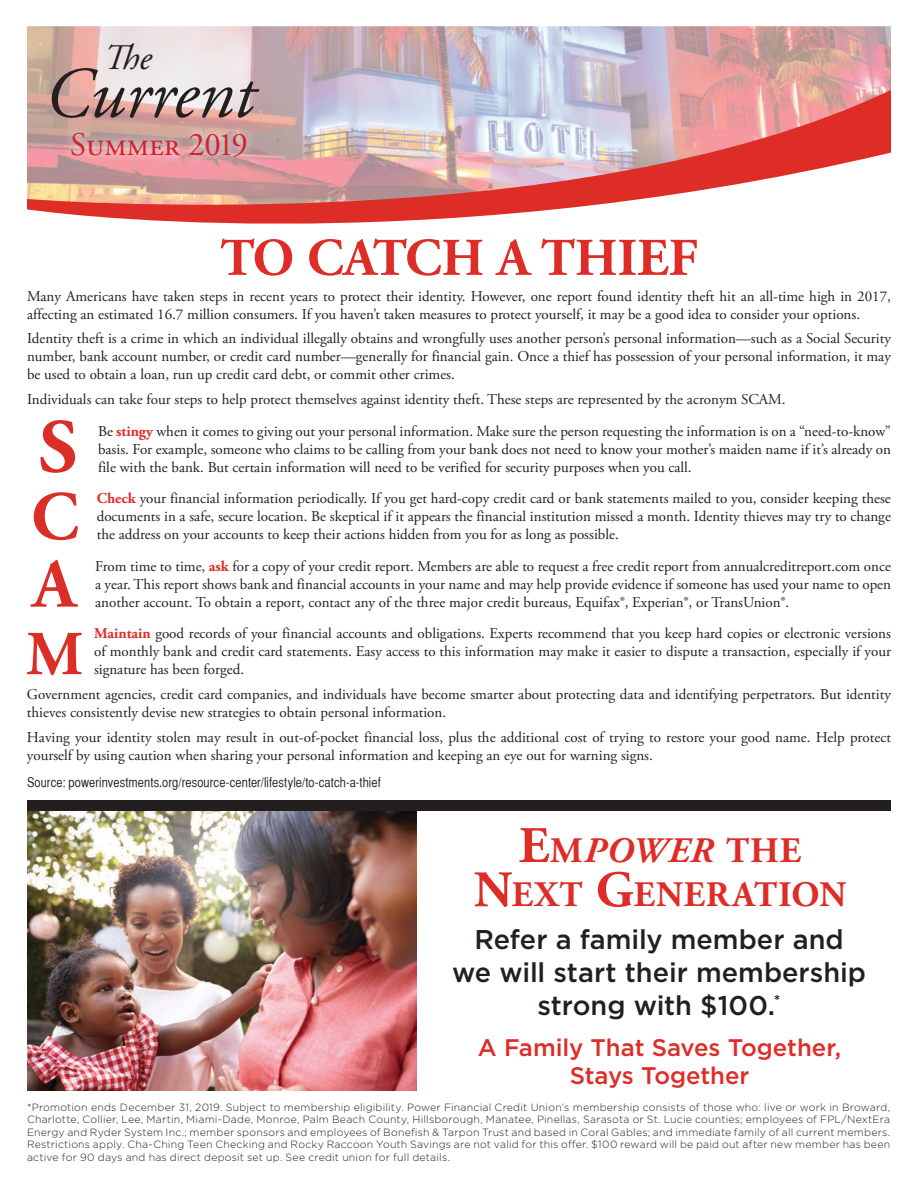
<style>
.page{position:relative;width:918px;height:1188px;background:#fff}
.page>*{position:absolute;margin:0;border:0;box-sizing:border-box;transform-origin:0 0}
.Paragraph_Style_1{font:700 76.2px "Adobe Garamond Pro";color:#db2e27}
.t1{font:italic 72px "Adobe Garamond Pro";color:#231f20}
.Paragraph_Style_1-2{font:700 69.3px "Adobe Garamond Pro";color:#db2e27}
.Paragraph_Style_1-3{font:700 62.4px "Adobe Garamond Pro";color:#db2e27}
.t2{font:700 52.95px "Adobe Garamond Pro";color:#de2c27}
.t3{font:italic 36px "Adobe Garamond Pro";color:#231f20}
.t4{font:700 35.85px/44.2px "Adobe Garamond Pro";color:#de2c27}
.t5{font:33px "Adobe Garamond Pro";color:#d2232a}
.t6{font:500 27.15px/32.8px "Gotham";color:#231f20;text-align:center}
.t7{font:500 24px/28.8px "Gotham";color:#de2c27;text-align:center}
.Paragraph_Style_1-4{font:15px/18px "Adobe Garamond Pro";color:#231f20;text-align:justify}
.t8{font:13.5px "Helvetica CY Plain";letter-spacing:.005em;color:#231f20}
.t9{font:300 10.5px/12.6px "Gotham";letter-spacing:.02em;color:#231f20;text-align:justify}
.s1{font-weight:700;color:#db2e27}
.s2{font-weight:700;color:#de2c27}
.s3{font-size:51.15px}
.s4{font-style:italic}
</style>
<div class="page">
<img style="left:27px;top:26px;width:864px;height:64px">
<img style="left:27px;top:90px;width:864px;height:134px">
<img style="left:27px;top:811px;width:389px;height:279px">
<div style="left:27px;top:800px;width:864px;height:11px;background:#231f20"></div>
<p class="t3" style="left:103px;top:36px;width:50px">The</p>
<p class="t1" style="left:44px;top:51px;width:212px">Current</p>
<p class="t5" style="left:70px;top:124px;width:179px">Summer 2019</p>
<p class="t2" style="left:220px;top:227px;width:479px">TO CATCH A THIEF</p>
<p class="Paragraph_Style_1-4" style="left:27px;top:287px;width:865px">Many Americans have taken steps in recent years to protect their identity. However, one report found identity theft hit an all-time high in 2017, affecting an estimated 16.7 million consumers. If you haven’t taken measures to protect yourself, it may be a good idea to consider your options.</p>
<p class="Paragraph_Style_1-4" style="left:27px;top:330px;width:865px">Identity theft is a crime in which an individual illegally obtains and wrongfully uses another person’s personal information—such as a Social Security number, bank account number, or credit card number—generally for financial gain. Once a thief has possession of your personal information, it may be used to obtain a loan, run up credit card debt, or commit other crimes.</p>
<p class="Paragraph_Style_1-4" style="left:27px;top:391px;width:760px">Individuals can take four steps to help protect themselves against identity theft. These steps are represented by the acronym SCAM.</p>
<p class="Paragraph_Style_1" style="left:39px;top:403px;width:40px">S</p>
<p class="Paragraph_Style_1-4" style="left:98px;top:422px;width:794px">Be <span class="s1">stingy</span> when it comes to giving out your personal information. Make sure the person requesting the information is on a “need-to-know” basis. For example, someone who claims to be calling from your bank does not need to know your mother’s maiden name if it’s already on file with the bank. But certain information will need to be verified for security purposes when you call.</p>
<p class="Paragraph_Style_1-2" style="left:31px;top:477px;width:49px">C</p>
<p class="Paragraph_Style_1-4" style="left:97px;top:490px;width:796px"><span class="s2">Check</span> your financial information periodically. If you get hard-copy credit card or bank statements mailed to you, consider keeping these documents in a safe, secure location. Be skeptical if it appears the financial institution missed a month. Identity thieves may try to change the address on your accounts to keep their actions hidden from you for as long as possible.</p>
<p class="Paragraph_Style_1-2" style="left:33px;top:544px;width:45px">A</p>
<p class="Paragraph_Style_1-4" style="left:95px;top:557px;width:797px">From time to time, <span class="s2">ask</span> for a copy of your credit report. Members are able to request a free credit report from annualcreditreport.com once a year. This report shows bank and financial accounts in your name and may help provide evidence if someone has used your name to open another account. To obtain a report, contact any of the three major credit bureaus, Equifax®, Experian®, or TransUnion®.</p>
<p class="Paragraph_Style_1-3" style="left:26px;top:618px;width:58px">M</p>
<p class="Paragraph_Style_1-4" style="left:94px;top:625px;width:798px"><span class="s2">Maintain</span> good records of your financial accounts and obligations. Experts recommend that you keep hard copies or electronic versions of monthly bank and credit card statements. Easy access to this information may make it easier to dispute a transaction, especially if your signature has been forged.</p>
<p class="Paragraph_Style_1-4" style="left:27px;top:686px;width:865px">Government agencies, credit card companies, and individuals have become smarter about protecting data and identifying perpetrators. But identity thieves consistently devise new strategies to obtain personal information.</p>
<p class="Paragraph_Style_1-4" style="left:27px;top:728px;width:865px">Having your identity stolen may result in out-of-pocket financial loss, plus the additional cost of trying to restore your good name. Help protect yourself by using caution when sharing your personal information and keeping an eye out for warning signs.</p>
<p class="t8" style="left:27px;top:775px;width:355px">Source: powerinvestments.org/resource-center/lifestyle/to-catch-a-thief</p>
<p class="t4" style="left:474px;top:829px;width:279px;text-indent:45px"><span class="s3">E</span>M<span class="s4">POWER</span> THE<br><span class="s3">N</span>EXT <span class="s3">G</span>ENE</p>
<p class="t4" style="left:706px;top:873px;width:51px">RATION</p>
<p class="t6" style="left:452px;top:923px;width:415px">Refer a family member and we will start their membership strong with $100.<sup>*</sup></p>
<p class="t7" style="left:478px;top:1032px;width:365px">A Family That Saves Together,<br>Stays Together</p>
<p class="t9" style="left:27px;top:1100px;width:865px">*Promotion ends December 31, 2019. Subject to membership eligibility. Power Financial Credit Union’s membership consists of those who: live or work in Broward, Charlotte, Collier, Lee, Martin, Miami-Dade, Monroe, Palm Beach County, Hillsborough, Manatee, Pinellas, Sarasota or St. Lucie counties; employees of FPL/NextEra Energy and Ryder System Inc.; member sponsors and employees of Bonefish &amp; Tarpon Trust and based in Coral Gables; and immediate family of all current members.<br>Restrictions apply. Cha-Ching Teen Checking and Rocky Raccoon Youth Savings are not valid for this offer. $100 reward will be paid out after new member has been active for 90 days and has direct deposit set up. See credit union for full details.</p>
</div>
